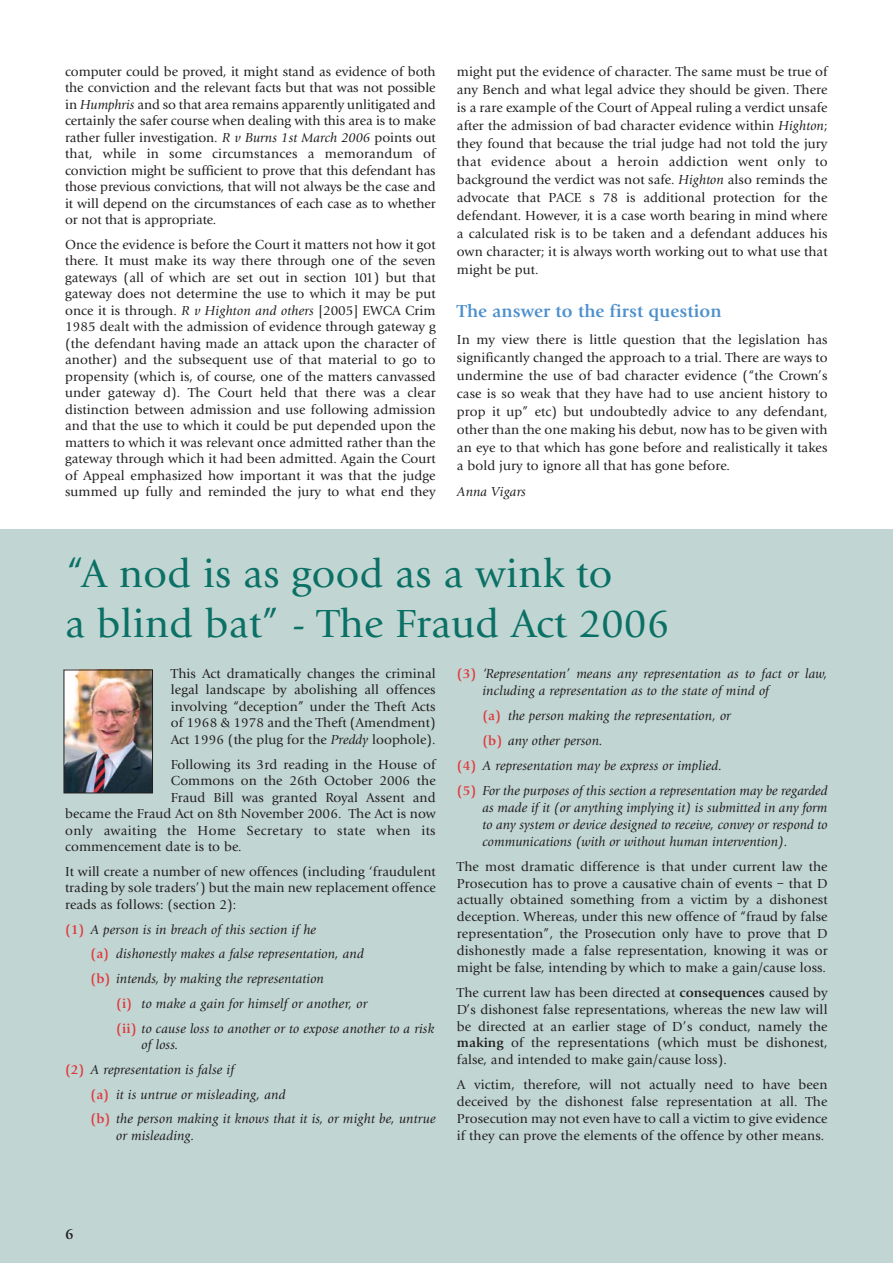
<style>
.page{position:relative;width:893px;height:1263px;background:#fff}
.page>*{position:absolute;margin:0;border:0;box-sizing:border-box;transform-origin:0 0}
.t1{font:40.5px/49.5px "Giovanni";letter-spacing:.01em;color:#0b7065}
.t2{font:700 18px "Giovanni";letter-spacing:.01em;color:#4d90cd}
.t3{font:700 15px "Giovanni";color:#231f20}
.t4{font:13.5px/16.5px "Giovanni";letter-spacing:.005em;color:#231f20;text-align:justify}
.t5{font:italic 13.5px/24.8px "Giovanni";letter-spacing:.01em;color:#231f20}
.t6{font:13.5px "Giovanni";letter-spacing:.03em;color:#231f20}
.s1{font-style:italic}
.s2{font-weight:700;font-style:normal;color:#e0393e}
.s3{font-weight:700}
</style>
<div class="page">
<div style="left:0;top:529px;width:893px;height:734px;background:#c1d6d2"></div>
<img style="left:66px;top:672px;width:85px;height:119px">
<div style="left:64px;top:670px;width:89px;height:123px;border:1px solid #231f20"></div>
<p class="t4" style="left:65px;top:64px;width:372px">computer could be proved, it might stand as evidence of both the conviction and the relevant facts but that was not possible in <span class="s1">Humphris</span> and so that area remains apparently unlitigated and certainly the safer course when dealing with this area is to make rather fuller investigation. <span class="s1">R v Burns 1st March 2006</span> points out that, while in some circumstances a memorandum of conviction might be sufficient to prove that this defendant has those previous convictions, that will not always be the case and it will depend on the circumstances of each case as to whether or not that is appropriate.</p>
<p class="t4" style="left:65px;top:237px;width:372px">Once the evidence is before the Court it matters not how it got there. It must make its way there through one of the seven gateways (all of which are set out in section 101) but that gateway does not determine the use to which it may be put once it is through. <span class="s1">R v Highton and others</span> [2005] EWCA Crim 1985 dealt with the admission of evidence through gateway g (the defendant having made an attack upon the character of another) and the subsequent use of that material to go to propensity (which is, of course, one of the matters canvassed under gateway d). The Court held that there was a clear distinction between admission and use following admission and that the use to which it could be put depended upon the matters to which it was relevant once admitted rather than the gateway through which it had been admitted. Again the Court of Appeal emphasized how important it was that the judge summed up fully and reminded the jury to what end they</p>
<p class="t4" style="left:457px;top:63px;width:372px;line-height:18px">might put the evidence of character. The same must be true of any Bench and what legal advice they should be given. There is a rare example of the Court of Appeal ruling a verdict unsafe after the admission of bad character evidence within <span class="s1">Highton</span>; they found that because the trial judge had not told the jury that evidence about a heroin addiction went only to background the verdict was not safe. <span class="s1">Highton</span> also reminds the advocate that PACE s 78 is additional protection for the defendant. However, it is a case worth bearing in mind where a calculated risk is to be taken and a defendant adduces his own character; it is always worth working out to what use that might be put.</p>
<h2 class="t2" style="left:457px;top:304px;width:266px">The answer to the first question</h2>
<p class="t4" style="left:457px;top:331px;width:372px;line-height:18px">In my view there is little question that the legislation has significantly changed the approach to a trial. There are ways to undermine the use of bad character evidence (“the Crown’s case is so weak that they have had to use ancient history to prop it up” etc) but undoubtedly advice to any defendant, other than the one making his debut, now has to be given with an eye to that which has gone before and realistically it takes a bold jury to ignore all that has gone before.</p>
<p class="t5" style="left:457px;top:481px;width:70px">Anna Vigars</p>
<h1 class="t1" style="left:65px;top:553px;width:606px">“A nod is as good as a wink to<br>a blind bat” - The Fraud Act 2006</h1>
<p class="t4" style="left:171px;top:666px;width:266px">This Act dramatically changes the criminal legal landscape by abolishing all offences involving “deception” under the Theft Acts of 1968 &amp; 1978 and the Theft (Amendment)<br>Act 1996 (the plug for the <span class="s1">Preddy</span> loophole).</p>
<p class="t4" style="left:171px;top:757px;width:266px">Following its 3rd reading in the House of</p>
<p class="t4" style="left:171px;top:774px;width:266px">Commons on the 26th October 2006 the</p>
<p class="t4" style="left:171px;top:790px;width:266px">Fraud Bill was granted Royal Assent and</p>
<p class="t4" style="left:65px;top:807px;width:372px">became the Fraud Act on 8th November 2006. The Act is now</p>
<p class="t6" style="left:65px;top:825px;width:372px">only awaiting the Home Secretary to state when its</p>
<p class="t4" style="left:65px;top:840px;width:178px">commencement date is to be.</p>
<p class="t4" style="left:65px;top:864px;width:372px">It will create a number of new offences (including ‘fraudulent trading by sole traders’) but the main new replacement offence reads as follows: (section 2):</p>
<p class="t5" style="left:91px;top:918px;width:275px;text-indent:-26px"><span class="s2">(1)</span> A person is in breach of this section if he<br><span class="s2">(a)</span> dishonestly makes a false representation, and <span class="s2">(b)</span> intends, by making the representation</p>
<p class="t5" style="left:116px;top:992px;width:320px"><span class="s2">(i)</span> to make a gain for himself or another, or<br><span class="s2">(ii)</span> to cause loss to another or to expose another to a risk</p>
<p class="t5" style="left:142px;top:1033px;width:38px">of loss.</p>
<p class="t5" style="left:65px;top:1058px;width:171px"><span class="s2">(2)</span> A representation is false if</p>
<p class="t5" style="left:91px;top:1083px;width:196px"><span class="s2">(a)</span> it is untrue or misleading, and</p>
<p class="t5" style="left:91px;top:1108px;width:347px"><span class="s2">(b)</span> the person making it knows that it is, or might be, untrue</p>
<p class="t5" style="left:116px;top:1124px;width:80px">or misleading.</p>
<p class="t5" style="left:482px;top:666px;width:346px;line-height:16.8px;text-indent:-26px"><span class="s2">(3)</span> ‘Representation’ means any representation as to fact or law, including a representation as to the state of mind of</p>
<p class="t5" style="left:482px;top:704px;width:250px"><span class="s2">(a)</span> the person making the representation, or</p>
<p class="t5" style="left:482px;top:729px;width:122px"><span class="s2">(b)</span> any other person.</p>
<p class="t5" style="left:457px;top:754px;width:267px"><span class="s2">(4)</span> A representation may be express or implied.</p>
<p class="t5" style="left:457px;top:779px;width:372px"><span class="s2">(5)</span> For the purposes of this section a representation may be regarded</p>
<p class="t5" style="left:482px;top:800px;width:347px;line-height:16.8px;text-align:justify">as made if it (or anything implying it) is submitted in any form to any system or device designed to receive, convey or respond to communications (with or without human intervention).</p>
<p class="t4" style="left:457px;top:859px;width:372px">The most dramatic difference is that under current law the Prosecution has to prove a causative chain of events – that D actually obtained something from a victim by a dishonest deception. Whereas, under this new offence of “fraud by false representation”, the Prosecution only have to prove that D dishonestly made a false representation, knowing it was or might be false, intending by which to make a gain/cause loss.</p>
<p class="t4" style="left:457px;top:985px;width:372px">The current law has been directed at <span class="s3">consequences</span> caused by D’s dishonest false representations, whereas the new law will be directed at an earlier stage of D’s conduct, namely the <span class="s3">making</span> of the representations (which must be dishonest, false, and intended to make gain/cause loss).</p>
<p class="t4" style="left:457px;top:1078px;width:372px">A victim, therefore, will not actually need to have been deceived by the dishonest false representation at all. The Prosecution may not even have to call a victim to give evidence if they can prove the elements of the offence by other means.</p>
<p class="t3" style="left:65px;top:1228px;width:10px">6</p>
</div>
